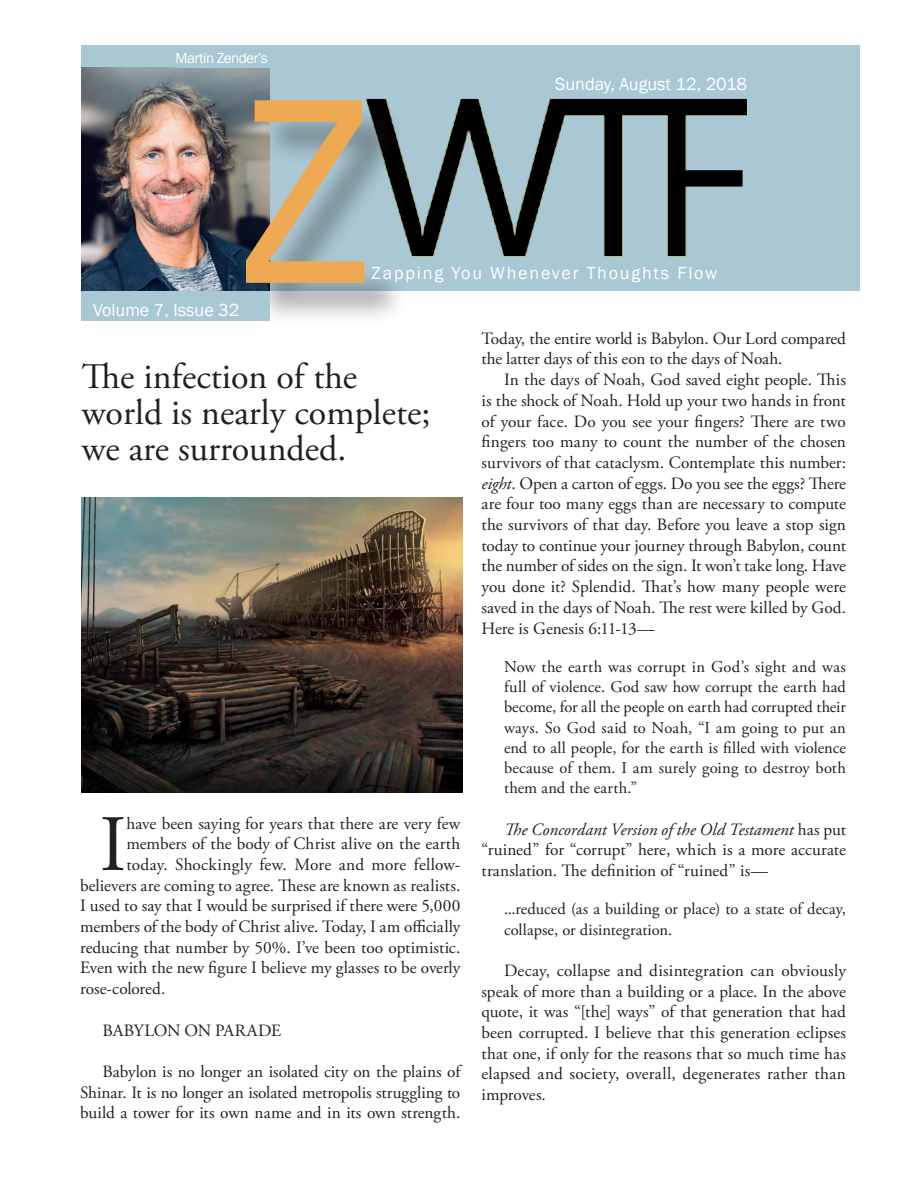
<style>
.page{position:relative;width:918px;height:1188px;background:#fff}
.page>*{position:absolute;margin:0;border:0;box-sizing:border-box;transform-origin:0 0}
.t1{font:255px "Arial Narrow";color:#efa952}
.Better_Justification{font:79.65px "Adobe Garamond Pro";color:#231f20}
.t2{font:36px "Adobe Garamond Pro";color:#231f20}
.t3{font:18px "Franklin Gothic";color:#fff}
.t4{font:18px "Franklin Gothic";letter-spacing:.1em;color:#fff}
.Better_Justification-2{font:17.25px/20.7px "Adobe Garamond Pro";color:#231f20;text-align:justify}
.Block_Quote{font:16.5px/20.2px "Adobe Garamond Pro";letter-spacing:.005em;color:#231f20;text-align:justify}
.t5{font:15px "Franklin Gothic";letter-spacing:-.04em;color:#fff}
.s1{font-style:italic}
</style>
<div class="page">
<div style="left:81px;top:45px;width:779px;height:246px;background:#a9c8d4"></div>
<img style="left:367px;top:98px;width:381px;height:158px">
<img style="left:81px;top:68px;width:189px;height:223px">
<div style="left:251px;top:104px;width:158px;height:223px;background:#231f20;opacity:.37"></div>
<div style="left:81px;top:291px;width:189px;height:30px;background:#a9c8d4"></div>
<img style="left:81px;top:497px;width:382px;height:295px">
<p class="t5" style="left:176px;top:49px;width:94px">Martin Zender’s</p>
<p class="t3" style="left:555px;top:73px;width:193px">Sunday, August 12, 2018</p>
<p class="t1" style="left:242px;top:6px;width:129px">Z</p>
<p class="t4" style="left:372px;top:262px;width:347px">Zapping You Whenever Thoughts Flow</p>
<p class="t3" style="left:93px;top:299px;width:148px">Volume 7, Issue 32</p>
<p class="t2" style="left:82px;top:355px;width:277px">The infection of the</p>
<p class="t2" style="left:82px;top:391px;width:350px">world is nearly complete;</p>
<p class="t2" style="left:82px;top:427px;width:266px">we are surrounded.</p>
<p class="Better_Justification" style="left:100px;top:797px;width:28px">I</p>
<p class="Better_Justification-2" style="left:126px;top:813px;width:335px">have been saying for years that there are very few</p>
<p class="Better_Justification-2" style="left:126px;top:834px;width:335px">members of the body of Christ alive on the earth</p>
<p class="Better_Justification-2" style="left:126px;top:855px;width:335px">today. Shockingly few. More and more fellow-</p>
<p class="Better_Justification-2" style="left:80px;top:875px;width:382px">believers are coming to agree. These are known as realists.</p>
<p class="Better_Justification-2" style="left:80px;top:896px;width:382px">I used to say that I would be surprised if there were 5,000</p>
<p class="Better_Justification-2" style="left:80px;top:917px;width:382px">members of the body of Christ alive. Today, I am officially</p>
<p class="Better_Justification-2" style="left:80px;top:938px;width:382px">reducing that number by 50%. I’ve been too optimistic.</p>
<p class="Better_Justification-2" style="left:80px;top:958px;width:382px">Even with the new figure I believe my glasses to be overly</p>
<p class="Better_Justification-2" style="left:80px;top:979px;width:87px">rose-colored.</p>
<p class="Better_Justification-2" style="left:103px;top:1020px;width:180px">BABYLON ON PARADE</p>
<p class="Better_Justification-2" style="left:80px;top:1062px;width:382px;text-indent:22px">Babylon is no longer an isolated city on the plains of Shinar. It is no longer an isolated metropolis struggling to build a tower for its own name and in its own strength.</p>
<p class="Better_Justification-2" style="left:482px;top:329px;width:366px">Today, the entire world is Babylon. Our Lord compared the latter days of this eon to the days of Noah.</p>
<p class="Better_Justification-2" style="left:482px;top:370px;width:366px;text-indent:22px">In the days of Noah, God saved eight people. This is the shock of Noah. Hold up your two hands in front of your face. Do you see your fingers? There are two fingers too many to count the number of the chosen survivors of that cataclysm. Contemplate this number: <span class="s1">eight</span>. Open a carton of eggs. Do you see the eggs? There are four too many eggs than are necessary to compute the survivors of that day. Before you leave a stop sign today to continue your journey through Babylon, count the number of sides on the sign. It won’t take long. Have you done it? Splendid. That’s how many people were saved in the days of Noah. The rest were killed by God.<br>Here is Genesis 6:11-13—</p>
<p class="Block_Quote" style="left:504px;top:657px;width:344px">Now the earth was corrupt in God’s sight and was full of violence. God saw how corrupt the earth had become, for all the people on earth had corrupted their ways. So God said to Noah, “I am going to put an end to all people, for the earth is filled with violence because of them. I am surely going to destroy both them and the earth.”</p>
<p class="Better_Justification-2" style="left:482px;top:819px;width:366px;text-indent:22px"><span class="s1">The Concordant Version of the Old Testament</span> has put “ruined” for “corrupt” here, which is a more accurate translation. The definition of “ruined” is—</p>
<p class="Block_Quote" style="left:504px;top:900px;width:344px">...reduced (as a building or place) to a state of decay, collapse, or disintegration.</p>
<p class="Better_Justification-2" style="left:482px;top:961px;width:366px;text-indent:22px">Decay, collapse and disintegration can obviously speak of more than a building or a place. In the above quote, it was “[the] ways” of that generation that had been corrupted. I believe that this generation eclipses that one, if only for the reasons that so much time has elapsed and society, overall, degenerates rather than improves.</p>
</div>
